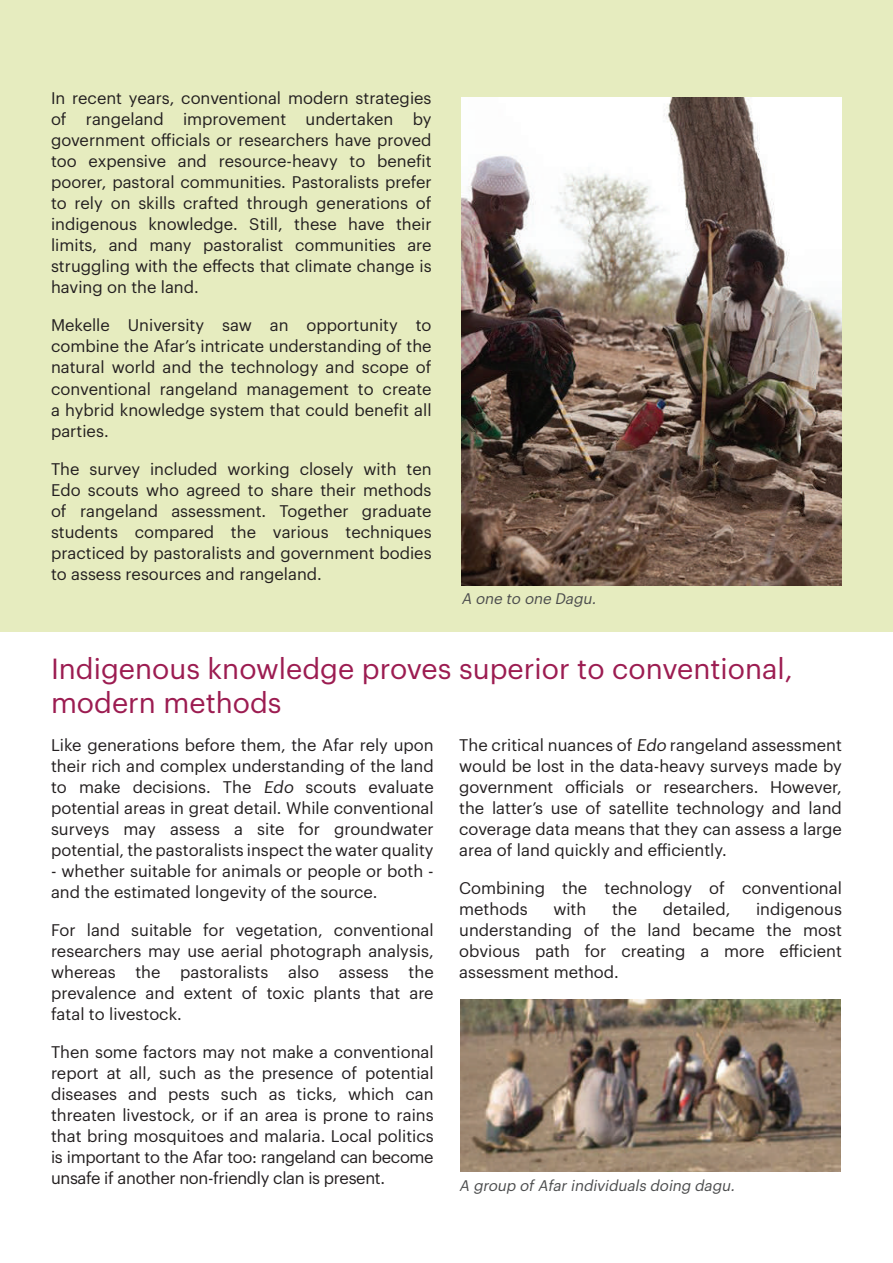
<style>
.page{position:relative;width:893px;height:1263px;background:#fff}
.page>*{position:absolute;margin:0;border:0;box-sizing:border-box;transform-origin:0 0}
.t1{font:28.5px/34.2px "Graphik";color:#9c1c51}
.t2{font:16.5px/21px "Graphik";color:#231f20;text-align:justify}
.t3{font:italic 15px "Graphik";color:#4b4c4d}
</style>
<div class="page">
<div style="left:0;top:0;width:893px;height:631px;background:#e6ecbf"></div>
<img style="left:461px;top:98px;width:381px;height:487px">
<img style="left:460px;top:1000px;width:381px;height:171px">
<p class="t2" style="left:51px;top:87px;width:382px">In recent years, conventional modern strategies of rangeland improvement undertaken by government officials or researchers have proved too expensive and resource-heavy to benefit poorer, pastoral communities. Pastoralists prefer to rely on skills crafted through generations of indigenous knowledge. Still, these have their limits, and many pastoralist communities are struggling with the effects that climate change is having on the land.</p>
<p class="t2" style="left:51px;top:314px;width:382px">Mekelle University saw an opportunity to combine the Afar’s intricate understanding of the natural world and the technology and scope of conventional rangeland management to create a hybrid knowledge system that could benefit all parties.</p>
<p class="t2" style="left:51px;top:457px;width:382px">The survey included working closely with ten Edo scouts who agreed to share their methods of rangeland assessment. Together graduate students compared the various techniques practiced by pastoralists and government bodies to assess resources and rangeland.</p>
<p class="t3" style="left:461px;top:587px;width:140px">A one to one Dagu.</p>
<h1 class="t1" style="left:51px;top:649px;width:743px">Indigenous knowledge proves superior to conventional, modern methods</h1>
<p class="t2" style="left:51px;top:733px;width:384px">Like generations before them, the Afar rely upon their rich and complex understanding of the land to make decisions. The Edo scouts evaluate potential areas in great detail. While conventional surveys may assess a site for groundwater potential, the pastoralists inspect the water quality</p>
<p class="t2" style="left:51px;top:859px;width:384px">- whether suitable for animals or people or both - and the estimated longevity of the source.</p>
<p class="t2" style="left:51px;top:918px;width:384px">For land suitable for vegetation, conventional researchers may use aerial photograph analysis, whereas the pastoralists also assess the prevalence and extent of toxic plants that are fatal to livestock.</p>
<p class="t2" style="left:51px;top:1040px;width:384px">Then some factors may not make a conventional report at all, such as the presence of potential diseases and pests such as ticks, which can threaten livestock, or if an area is prone to rains that bring mosquitoes and malaria. Local politics is important to the Afar too: rangeland can become unsafe if another non-friendly clan is present.</p>
<p class="t2" style="left:459px;top:733px;width:384px">The critical nuances of Edo rangeland assessment would be lost in the data-heavy surveys made by government officials or researchers. However, the latter’s use of satellite technology and land coverage data means that they can assess a large area of land quickly and efficiently.</p>
<p class="t2" style="left:459px;top:876px;width:384px">Combining the technology of conventional methods</p>
<p class="t2" style="left:459px;top:897px;width:384px;text-indent:297px">indigenous understanding of the land became the most obvious path for creating a more efficient assessment method.</p>
<p class="t2" style="left:553px;top:897px;width:35px">with</p>
<p class="t2" style="left:612px;top:897px;width:27px">the</p>
<p class="t2" style="left:663px;top:897px;width:69px">detailed,</p>
<p class="t3" style="left:459px;top:1174px;width:280px">A group ofAfarindividuals doing dagu.</p>
</div>
